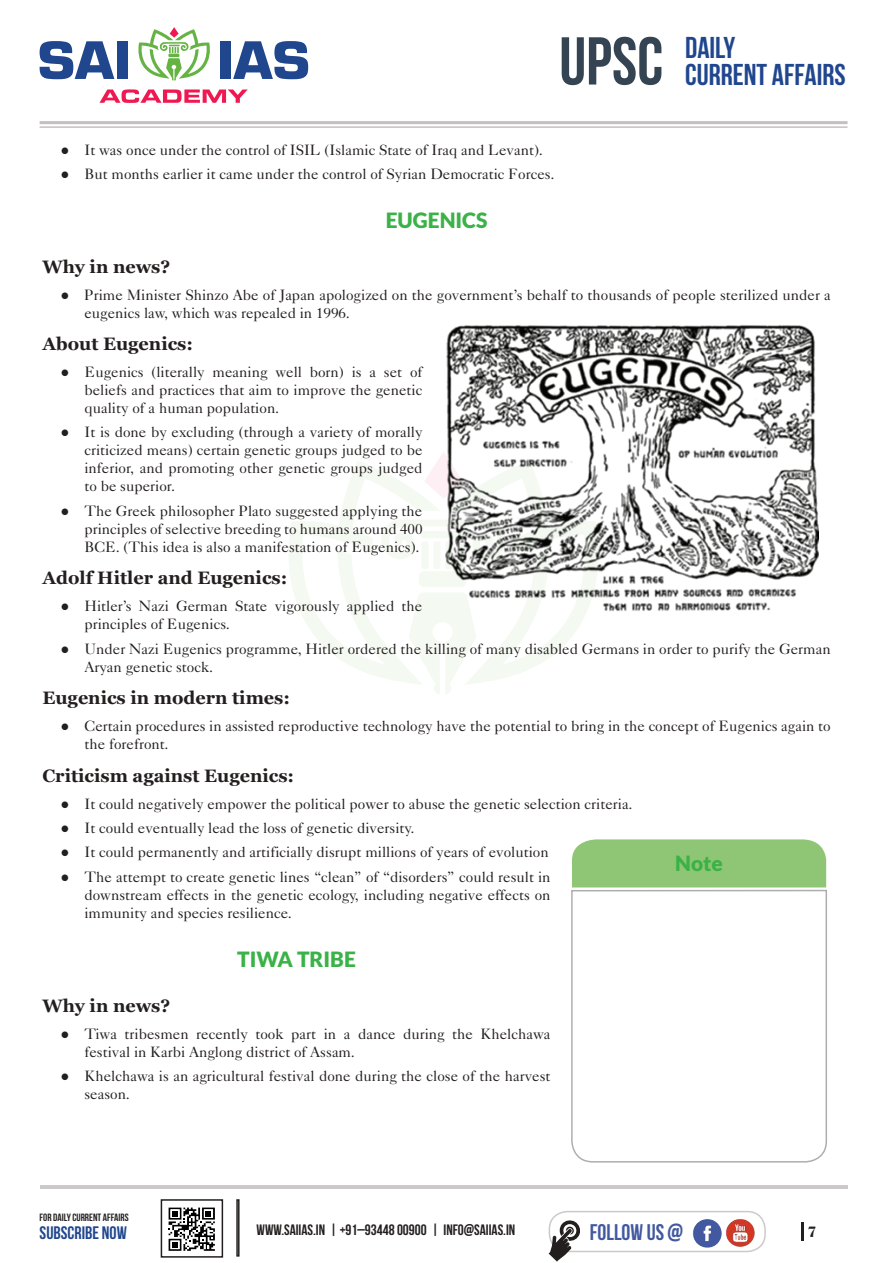
<style>
.page{position:relative;width:893px;height:1263px;background:#fff}
.page>*{position:absolute;margin:0;border:0;box-sizing:border-box;transform-origin:0 0}
.t1{font:700 67.5px "Bebas Neue";color:#354452}
.t2{font:700 30px/27px "Bebas Neue";color:#20468e}
.t3{font:700 22.5px "Bebas Neue";color:#4259a0}
.t4{font:900 21px "Lato";color:#3ab247}
.t5{font:700 18px "Georgia";color:#241f1f}
.t6{font:700 18px "Bebas Neue";color:#20468e}
.t7{font:15px/18px "Caslon Five Forty LT";color:#241f1f}
.t8{font:700 15px "Bebas Neue";color:#241f1f}
.t9{font:700 13.5px "Caslon";color:#241f1f}
.t10{font:700 10.5px "Bebas Neue";color:#241f1f}
.s1{font-family:"Georgia";font-weight:700}
</style>
<div class="page">
<hr style="left:40px;top:1185px;width:807px;height:4px;background:#cdc9cb">
<svg style="left:289px;top:461px;width:295px;height:233px"></svg>
<svg style="left:40px;top:41px;width:74px;height:38px"></svg>
<div style="left:117px;top:41px;width:11px;height:38px;background:#20468e"></div>
<div style="left:220px;top:41px;width:10px;height:38px;background:#20468e"></div>
<svg style="left:233px;top:41px;width:75px;height:38px"></svg>
<svg style="left:100px;top:89px;width:148px;height:14px"></svg>
<svg style="left:138px;top:27px;width:72px;height:54px"></svg>
<div style="left:572px;top:839px;width:254px;height:48px;background:#8fc675"></div>
<svg style="left:571px;top:889px;width:256px;height:274px"></svg>
<svg style="left:801px;top:1222px;width:2px;height:19px"></svg>
<svg style="left:168px;top:1207px;width:47px;height:44px"></svg>
<div style="left:161px;top:1199px;width:62px;height:58px;border:2px solid #241f1f"></div>
<div style="left:236px;top:1199px;width:4px;height:57px;border:2px solid #241f1f"></div>
<div style="left:549px;top:1211px;width:217px;height:41px;border:2px solid #cdc9cb;border-radius:18px"></div>
<img style="left:693px;top:1219px;width:62px;height:29px">
<svg style="left:549px;top:1219px;width:32px;height:42px"></svg>
<hr style="left:40px;top:121px;width:807px;height:3px;background:#c6bfc1">
<hr style="left:40px;top:126px;width:807px;height:2px;background:#c6bfc1">
<img style="left:438px;top:325px;width:381px;height:291px">
<h1 class="t1" style="left:559px;top:24px;width:105px">UPSC</h1>
<h2 class="t2" style="left:685px;top:34px;width:162px">DAILY<br>CURRENT AFFAIRS</h2>
<p class="t7" style="left:60px;top:140px;width:484px"><span class="s1">●</span> It was once under the control of ISIL (Islamic State of Iraq and Levant).</p>
<p class="t7" style="left:60px;top:165px;width:496px"><span class="s1">●</span> But months earlier it came under the control of Syrian Democratic Forces.</p>
<h3 class="t4" style="left:386px;top:208px;width:103px">EUGENICS</h3>
<p class="t5" style="left:42px;top:256px;width:129px">Why in news?</p>
<p class="t7" style="left:84px;top:285px;width:748px;text-indent:-24px"><span class="s1">●</span> Prime Minister Shinzo Abe of Japan apologized on the government’s behalf to thousands of people sterilized under a eugenics law, which was repealed in 1996.</p>
<p class="t5" style="left:42px;top:334px;width:152px">About Eugenics:</p>
<p class="t7" style="left:84px;top:363px;width:340px;text-align:justify;text-indent:-24px"><span class="s1">●</span> Eugenics (literally meaning well born) is a set of beliefs and practices that aim to improve the genetic quality of a human population.</p>
<p class="t7" style="left:84px;top:423px;width:340px;text-align:justify;text-indent:-24px"><span class="s1">●</span> It is done by excluding (through a variety of morally criticized means) certain genetic groups judged to be inferior, and promoting other genetic groups judged to be superior.</p>
<p class="t7" style="left:84px;top:502px;width:340px;text-align:justify;text-indent:-24px"><span class="s1">●</span> The Greek philosopher Plato suggested applying the principles of selective breeding to humans around 400<br>BCE. (This idea is also a manifestation of Eugenics).</p>
<p class="t5" style="left:42px;top:568px;width:246px">Adolf Hitler and Eugenics:</p>
<p class="t7" style="left:84px;top:597px;width:339px;text-indent:-24px"><span class="s1">●</span> Hitler’s Nazi German State vigorously applied the principles of Eugenics.</p>
<p class="t7" style="left:84px;top:639px;width:748px;text-indent:-24px"><span class="s1">●</span> Under Nazi Eugenics programme, Hitler ordered the killing of many disabled Germans in order to purify the German<br>Aryan genetic stock.</p>
<p class="t5" style="left:42px;top:688px;width:249px">Eugenics in modern times:</p>
<p class="t7" style="left:84px;top:717px;width:748px;text-indent:-24px"><span class="s1">●</span> Certain procedures in assisted reproductive technology have the potential to bring in the concept of Eugenics again to the forefront.</p>
<p class="t5" style="left:42px;top:765px;width:253px">Criticism against Eugenics:</p>
<p class="t7" style="left:60px;top:794px;width:573px"><span class="s1">●</span> It could negatively empower the political power to abuse the genetic selection criteria.</p>
<p class="t7" style="left:60px;top:819px;width:355px"><span class="s1">●</span> It could eventually lead the loss of genetic diversity.</p>
<p class="t7" style="left:60px;top:843px;width:490px"><span class="s1">●</span> It could permanently and artificially disrupt millions of years of evolution</p>
<p class="t7" style="left:84px;top:867px;width:468px;text-align:justify;text-indent:-24px"><span class="s1">●</span> The attempt to create genetic lines “clean” of “disorders” could result in downstream effects in the genetic ecology, including negative effects on immunity and species resilience.</p>
<h3 class="t4" style="left:237px;top:947px;width:120px">TIWA TRIBE</h3>
<p class="t5" style="left:42px;top:995px;width:129px">Why in news?</p>
<p class="t7" style="left:84px;top:1024px;width:468px;text-indent:-24px"><span class="s1">●</span> Tiwa tribesmen recently took part in a dance during the Khelchawa festival in Karbi Anglong district of Assam.</p>
<p class="t7" style="left:84px;top:1067px;width:468px;text-indent:-24px"><span class="s1">●</span> Khelchawa is an agricultural festival done during the close of the harvest season.</p>
<h3 class="t4" style="left:675px;top:850px;width:49px">Note</h3>
<p class="t10" style="left:40px;top:1211px;width:91px">FOR DAILY CURRENT AFFAIRS</p>
<p class="t6" style="left:40px;top:1223px;width:89px">SUBSCRIBE NOW</p>
<h3 class="t3" style="left:590px;top:1220px;width:95px">FOLLOW US @</h3>
<p class="t8" style="left:257px;top:1221px;width:260px">WWW.SAIIAS.IN | +91–93448 00900 | INFO@SAIIAS.IN</p>
<p class="t9" style="left:808px;top:1223px;width:10px">7</p>
</div>
